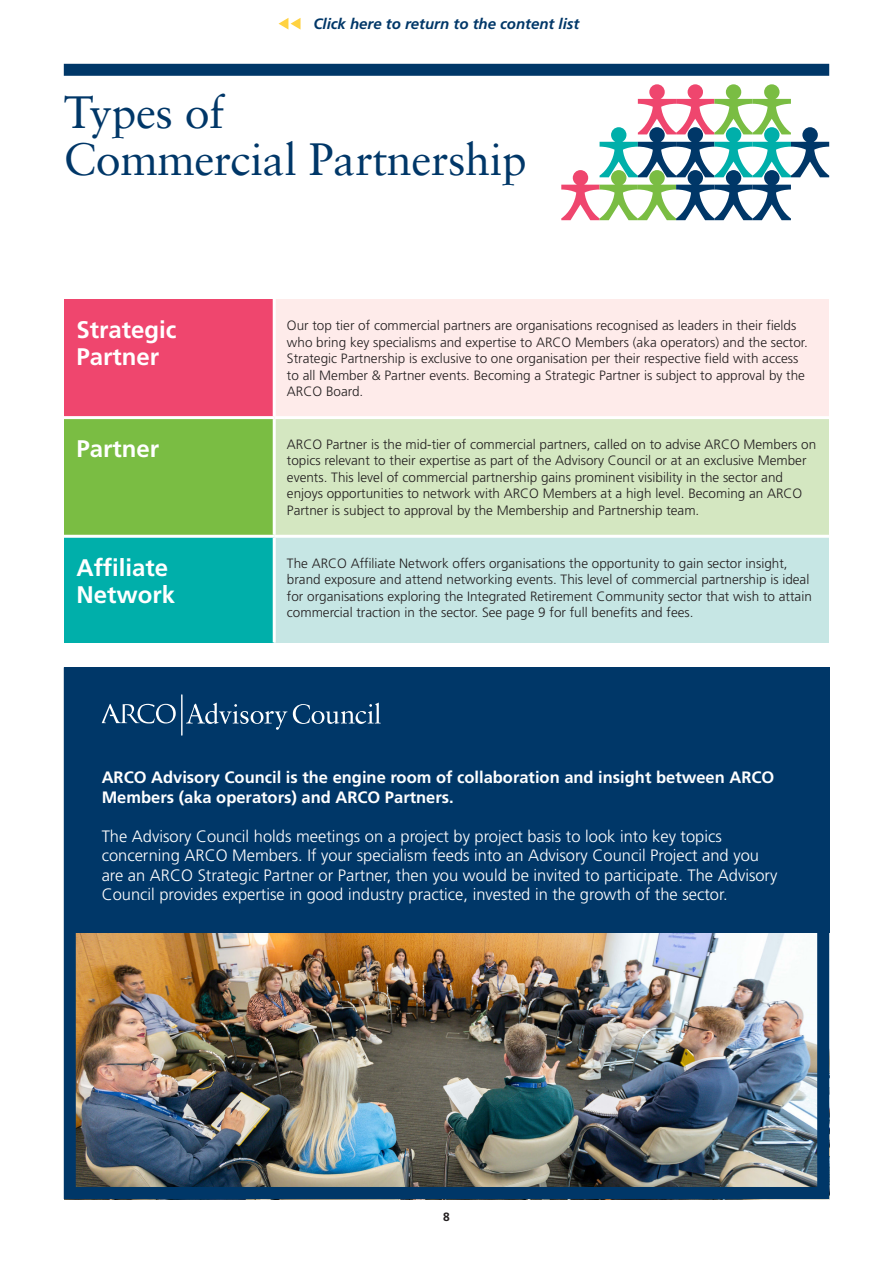
<style>
.page{position:relative;width:893px;height:1263px;background:#fff}
.page>*{position:absolute;margin:0;border:0;box-sizing:border-box;transform-origin:0 0}
.t1{font:45px/46.5px "Sabon";letter-spacing:-.01em;color:#003768}
.t2{font:700 24px/27px "Frutiger LT Pro";color:#fff}
.t3{font:300 16.5px/19.5px "Frutiger LT Pro";color:#fff}
.t4{font:700 16.5px/19.5px "Frutiger LT Pro";color:#fff}
.t5{font:italic 700 15px "Frutiger LT Pro";color:#003768}
.t6{font:300 13.5px/16.5px "Frutiger LT Pro";color:#231f20}
.t7{font:700 12px "Frutiger LT Pro";color:#231f20}
</style>
<div class="page">
<svg style="left:279px;top:18px;width:22px;height:12px"></svg>
<div style="left:64px;top:667px;width:765px;height:532px;background:#003768"></div>
<img style="left:77px;top:933px;width:739px;height:253px">
<div style="left:64px;top:299px;width:210px;height:119px;background:#ef466e"></div>
<div style="left:274px;top:299px;width:555px;height:119px;background:#feebea"></div>
<div style="left:64px;top:418px;width:210px;height:118px;background:#7abd43"></div>
<div style="left:274px;top:418px;width:555px;height:118px;background:#d4e7c1"></div>
<div style="left:64px;top:536px;width:210px;height:106px;background:#00afaa"></div>
<div style="left:274px;top:536px;width:555px;height:106px;background:#c6e6e4"></div>
<hr style="left:273px;top:299px;width:3px;height:117px;background:#fff">
<hr style="left:64px;top:416px;width:210px;height:3px;background:#fff">
<hr style="left:274px;top:416px;width:555px;height:3px;background:#fff">
<hr style="left:273px;top:419px;width:3px;height:116px;background:#fff">
<hr style="left:64px;top:535px;width:210px;height:3px;background:#fff">
<hr style="left:274px;top:535px;width:555px;height:3px;background:#fff">
<hr style="left:273px;top:538px;width:3px;height:104px;background:#fff">
<svg style="left:102px;top:694px;width:185px;height:42px"></svg>
<svg style="left:293px;top:703px;width:88px;height:21px"></svg>
<div style="left:64px;top:64px;width:765px;height:12px;background:#003768"></div>
<svg style="left:561px;top:84px;width:268px;height:136px"></svg>
<p class="t5" style="left:314px;top:15px;width:267px">Click here to return to the content list</p>
<h1 class="t1" style="left:64px;top:88px;width:465px">Types of<br>Commercial Partnership</h1>
<h2 class="t2" style="left:77px;top:316px;width:102px">Strategic<br>Partner</h2>
<p class="t6" style="left:287px;top:317px;width:522px">Our top tier of commercial partners are organisations recognised as leaders in their fields who bring key specialisms and expertise to ARCO Members (aka operators) and the sector.<br>Strategic Partnership is exclusive to one organisation per their respective field with access to all Member &amp; Partner events. Becoming a Strategic Partner is subject to approval by the ARCO Board.</p>
<h2 class="t2" style="left:77px;top:435px;width:84px">Partner</h2>
<p class="t6" style="left:287px;top:436px;width:531px">ARCO Partner is the mid-tier of commercial partners, called on to advise ARCO Members on topics relevant to their expertise as part of the Advisory Council or at an exclusive Member events. This level of commercial partnership gains prominent visibility in the sector and enjoys opportunities to network with ARCO Members at a high level. Becoming an ARCO Partner is subject to approval by the Membership and Partnership team.</p>
<h2 class="t2" style="left:77px;top:554px;width:100px">Affiliate<br>Network</h2>
<p class="t6" style="left:287px;top:555px;width:526px">The ARCO Affiliate Network offers organisations the opportunity to gain sector insight, brand exposure and attend networking events. This level of commercial partnership is ideal for organisations exploring the Integrated Retirement Community sector that wish to attain commercial traction in the sector. See page 9 for full benefits and fees.</p>
<p class="t4" style="left:102px;top:768px;width:674px">ARCO Advisory Council is the engine room of collaboration and insight between ARCO<br>Members (aka operators) and ARCO Partners.</p>
<p class="t3" style="left:102px;top:826px;width:677px">The Advisory Council holds meetings on a project by project basis to look into key topics concerning ARCO Members. If your specialism feeds into an Advisory Council Project and you are an ARCO Strategic Partner or Partner, then you would be invited to participate. The Advisory Council provides expertise in good industry practice, invested in the growth of the sector.</p>
<p class="t7" style="left:443px;top:1209px;width:8px">8</p>
</div>
